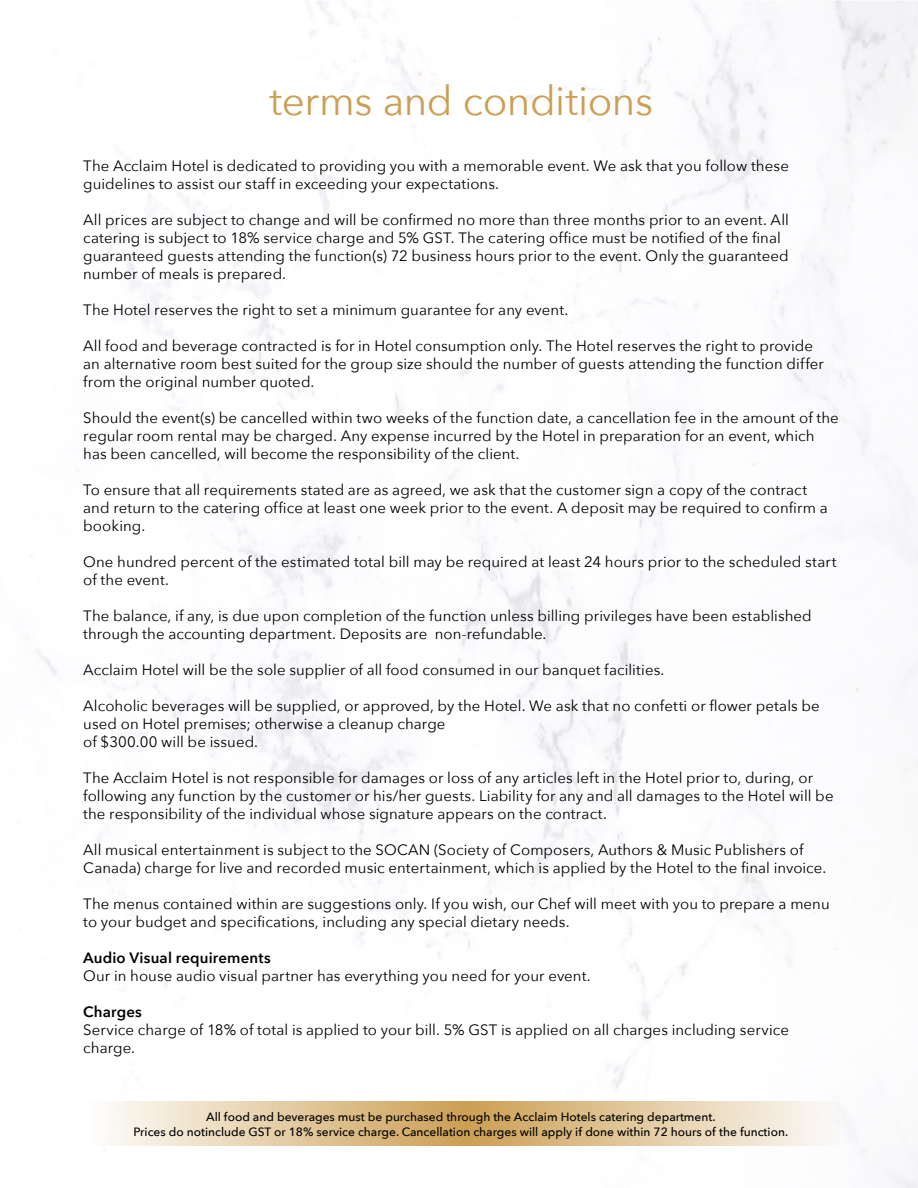
<style>
.page{position:relative;width:918px;height:1188px;background:#fff}
.page>*{position:absolute;margin:0;border:0;box-sizing:border-box;transform-origin:0 0}
.t1{font:40.5px "Avenir Next";letter-spacing:-.01em;color:#cc9f53}
.t2{font:15px/18px "Avenir Next";letter-spacing:.005em;color:#000}
.t3{font:600 15px "Avenir Next";letter-spacing:.01em;color:#000}
.t4{font:500 12px/15px "Avenir Next";color:#000;text-align:center}
</style>
<div class="page">
<img style="left:18px;top:0;width:900px;height:1188px">
<svg style="left:85px;top:1102px;width:755px;height:44px;background:#e4cea8"></svg>
<h1 class="t1" style="left:269px;top:66px;width:385px">terms and conditions</h1>
<p class="t2" style="left:83px;top:156px;width:707px">The Acclaim Hotel is dedicated to providing you with a memorable event. We ask that you follow these guidelines to assist our staff in exceeding your expectations.</p>
<p class="t2" style="left:83px;top:210px;width:707px">All prices are subject to change and will be confirmed no more than three months prior to an event. All catering is subject to 18% service charge and 5% GST. The catering office must be notified of the final guaranteed guests attending the function(s) 72 business hours prior to the event. Only the guaranteed number of meals is prepared.</p>
<p class="t2" style="left:83px;top:300px;width:487px">The Hotel reserves the right to set a minimum guarantee for any event.</p>
<p class="t2" style="left:83px;top:336px;width:742px">All food and beverage contracted is for in Hotel consumption only. The Hotel reserves the right to provide an alternative room best suited for the group size should the number of guests attending the function differ from the original number quoted.</p>
<p class="t2" style="left:83px;top:408px;width:757px">Should the event(s) be cancelled within two weeks of the function date, a cancellation fee in the amount of the regular room rental may be charged. Any expense incurred by the Hotel in preparation for an event, which has been cancelled, will become the responsibility of the client.</p>
<p class="t2" style="left:83px;top:480px;width:746px">To ensure that all requirements stated are as agreed, we ask that the customer sign a copy of the contract and return to the catering office at least one week prior to the event. A deposit may be required to confirm a booking.</p>
<p class="t2" style="left:83px;top:552px;width:755px">One hundred percent of the estimated total bill may be required at least 24 hours prior to the scheduled start of the event.</p>
<p class="t2" style="left:83px;top:606px;width:730px">The balance, if any, is due upon completion of the function unless billing privileges have been established through the accounting department. Deposits are non-refundable.</p>
<p class="t2" style="left:83px;top:660px;width:583px">Acclaim Hotel will be the sole supplier of all food consumed in our banquet facilities.</p>
<p class="t2" style="left:83px;top:696px;width:738px">Alcoholic beverages will be supplied, or approved, by the Hotel. We ask that no confetti or flower petals be used on Hotel premises; otherwise a cleanup charge<br>of $300.00 will be issued.</p>
<p class="t2" style="left:83px;top:768px;width:752px">The Acclaim Hotel is not responsible for damages or loss of any articles left in the Hotel prior to, during, or following any function by the customer or his/her guests. Liability for any and all damages to the Hotel will be the responsibility of the individual whose signature appears on the contract.</p>
<p class="t2" style="left:83px;top:840px;width:745px">All musical entertainment is subject to the SOCAN (Society of Composers, Authors &amp; Music Publishers of<br>Canada) charge for live and recorded music entertainment, which is applied by the Hotel to the final invoice.</p>
<p class="t2" style="left:83px;top:894px;width:748px">The menus contained within are suggestions only. If you wish, our Chef will meet with you to prepare a menu to your budget and specifications, including any special dietary needs.</p>
<p class="t3" style="left:83px;top:945px;width:189px">Audio Visual requirements</p>
<p class="t2" style="left:83px;top:966px;width:509px">Our in house audio visual partner has everything you need for your event.</p>
<p class="t3" style="left:83px;top:999px;width:60px">Charges</p>
<p class="t2" style="left:83px;top:1020px;width:707px">Service charge of 18% of total is applied to your bill. 5% GST is applied on all charges including service charge.</p>
<p class="t4" style="left:134px;top:1109px;width:656px">All food and beverages must be purchased through the Acclaim Hotels catering department.<br>Prices do notinclude GST or 18% service charge. Cancellation charges will apply if done within 72 hours of the function.</p>
</div>
